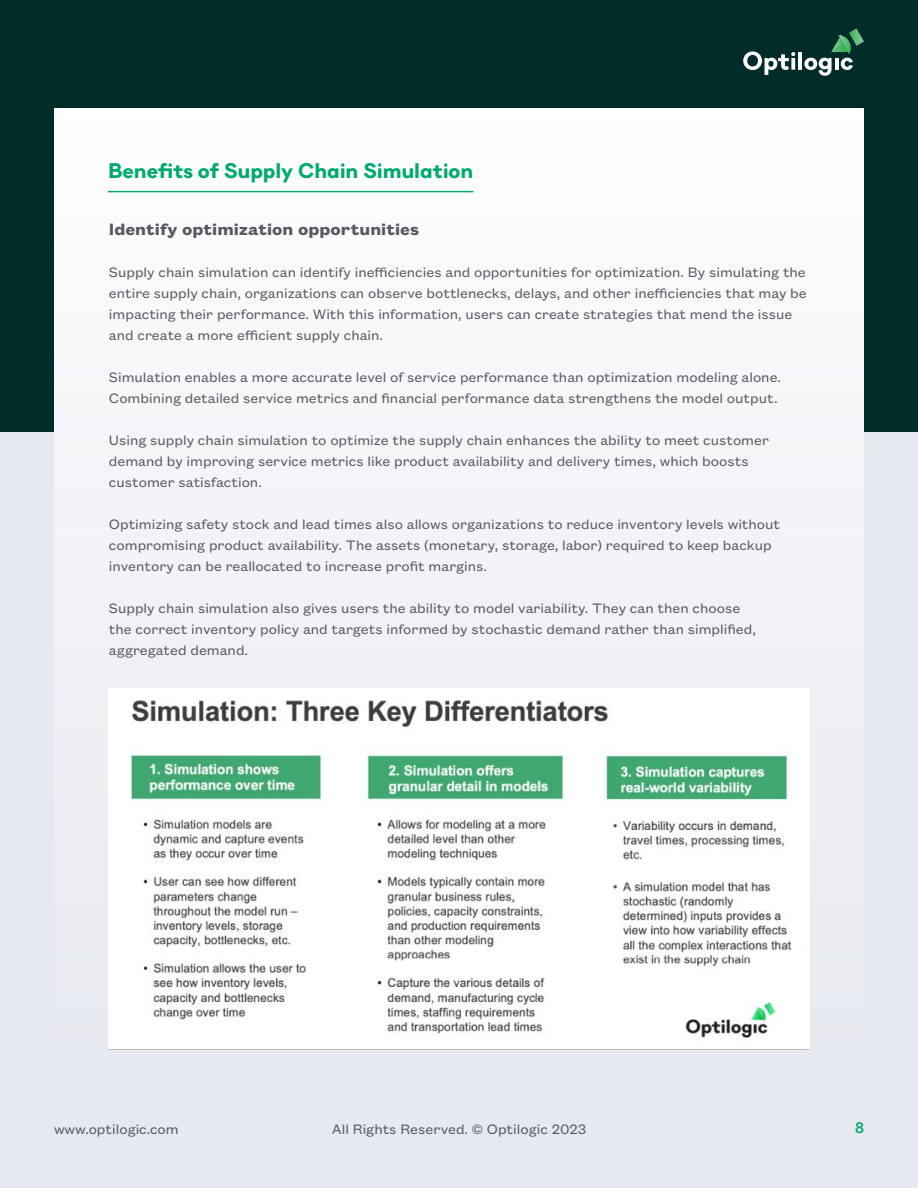
<style>
.page{position:relative;width:918px;height:1188px;background:#e7e9f0}
.page>*{position:absolute;margin:0;border:0;box-sizing:border-box;transform-origin:0 0}
.t1{font:700 21px "Danzza";letter-spacing:-.005em;color:#00aa6c}
.t2{font:700 18px "Founders Grotesk Text";color:#555b61}
.t3{font:15px/21px "Founders Grotesk Text";color:#555b61}
.t4{font:500 15px "Danzza";color:#00aa6c}
</style>
<div class="page">
<div style="left:0;top:0;width:918px;height:432px;background:#022c2a"></div>
<svg style="left:743px;top:51px;width:52px;height:24px"></svg>
<hr style="left:798px;top:52px;width:4px;height:18px;background:#fff">
<svg style="left:804px;top:28px;width:60px;height:48px"></svg>
<div style="left:54px;top:108px;width:810px;height:972px;background:#f5f6f9"></div>
<hr style="left:108px;top:191px;width:365px;height:1px;background:#00aa6c">
<img style="left:109px;top:700px;width:701px;height:350px">
<h1 class="t1" style="left:108px;top:157px;width:367px">Benefits of Supply Chain Simulation</h1>
<p class="t2" style="left:109px;top:216px;width:312px">Identify optimization opportunities</p>
<p class="t3" style="left:109px;top:260px;width:699px">Supply chain simulation can identify inefficiencies and opportunities for optimization. By simulating the entire supply chain, organizations can observe bottlenecks, delays, and other inefficiencies that may be impacting their performance. With this information, users can create strategies that mend the issue and create a more efficient supply chain.</p>
<p class="t3" style="left:109px;top:365px;width:674px">Simulation enables a more accurate level of service performance than optimization modeling alone.<br>Combining detailed service metrics and financial performance data strengthens the model output.</p>
<p class="t3" style="left:109px;top:428px;width:662px">Using supply chain simulation to optimize the supply chain enhances the ability to meet customer demand by improving service metrics like product availability and delivery times, which boosts customer satisfaction.</p>
<p class="t3" style="left:109px;top:512px;width:673px">Optimizing safety stock and lead times also allows organizations to reduce inventory levels without compromising product availability. The assets (monetary, storage, labor) required to keep backup inventory can be reallocated to increase profit margins.</p>
<p class="t3" style="left:109px;top:596px;width:649px">Supply chain simulation also gives users the ability to model variability. They can then choose the correct inventory policy and targets informed by stochastic demand rather than simplified, aggregated demand.</p>
<p class="t3" style="left:54px;top:1118px;width:126px">www.optilogic.com</p>
<p class="t3" style="left:332px;top:1118px;width:256px">All Rights Reserved. © Optilogic 2023</p>
<p class="t4" style="left:855px;top:1119px;width:10px">8</p>
</div>
